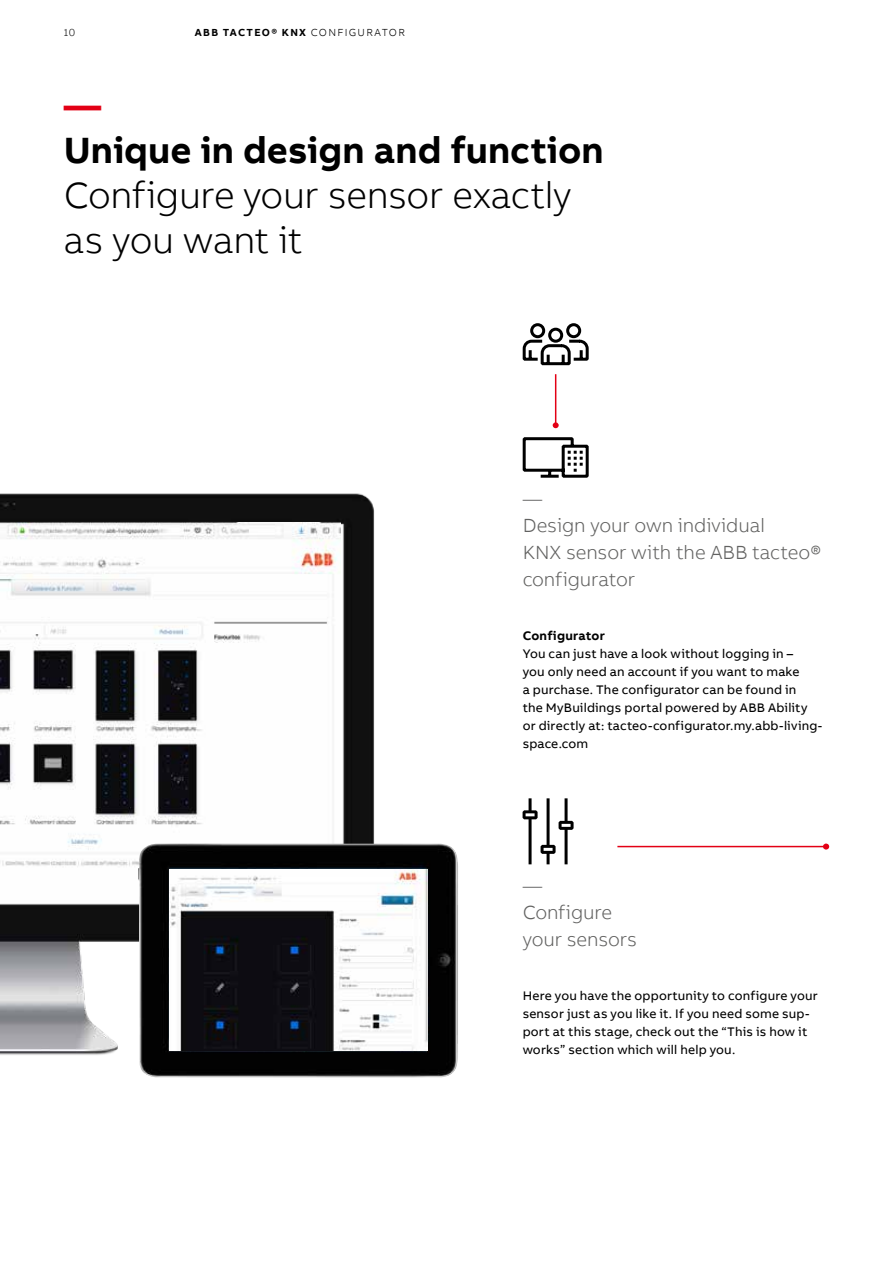
<style>
.page{position:relative;width:893px;height:1263px;background:#fff}
.page>*{position:absolute;margin:0;border:0;box-sizing:border-box;transform-origin:0 0}
.t1{font:300 37.5px/45px "AB Bvoice";letter-spacing:-.01em;color:#000}
.t2{font:700 37.5px "AB Bvoice";color:#000}
.t3{font:700 37.5px "AB Bvoice";color:#e30015}
.t4{font:300 19.5px/27px "AB Bvoice";letter-spacing:-.005em;color:#626261}
.t5{font:12.75px/18px "AB Bvoice";letter-spacing:.015em;color:#000}
.t6{font:700 12.75px "AB Bvoice";letter-spacing:.02em;color:#000}
.t7{font:700 10.5px "AB Bvoice";letter-spacing:.125em;color:#000}
.t8{font:300 10.5px "AB Bvoice";color:#000}
.s1{font-weight:300}
</style>
<div class="page">
<img style="left:0;top:493px;width:415px;height:585px">
<img style="left:0;top:523px;width:340px;height:378px">
<svg style="left:617px;top:843px;width:212px;height:6px"></svg>
<svg style="left:553px;top:374px;width:6px;height:54px"></svg>
<svg style="left:522px;top:323px;width:67px;height:43px"></svg>
<svg style="left:522px;top:437px;width:67px;height:41px"></svg>
<svg style="left:523px;top:798px;width:51px;height:66px"></svg>
<img style="left:138px;top:844px;width:320px;height:233px">
<img style="left:169px;top:869px;width:258px;height:181px">
<p class="t8" style="left:64px;top:26px;width:13px">10</p>
<p class="t7" style="left:195px;top:25px;width:211px">ABB TACTEO® KNX <span class="s1">CONFIGURATOR</span></p>
<h1 class="t3" style="left:64px;top:81px;width:39px">—</h1>
<h1 class="t2" style="left:64px;top:126px;width:541px">Unique in design and function</h1>
<h1 class="t1" style="left:64px;top:173px;width:509px">Configure your sensor exactly as you want it</h1>
<h2 class="t4" style="left:523px;top:485px;width:300px">—<br>Design your own individual<br>KNX sensor with the ABB tacteo® configurator</h2>
<p class="t6" style="left:523px;top:627px;width:84px">Configurator</p>
<p class="t5" style="left:523px;top:645px;width:301px">You can just have a look without logging in –<br>you only need an account if you want to make<br>a purchase. The configurator can be found in<br>the MyBuildings portal powered by ABB Ability or directly at: tacteo-configurator.my.abb-living&shy;space.com</p>
<h2 class="t4" style="left:523px;top:872px;width:116px">—<br>Configure your sensors</h2>
<p class="t5" style="left:523px;top:987px;width:297px">Here you have the opportunity to configure your sensor just as you like it. If you need some sup&shy;port at this stage, check out the “This is how it works” section which will help you.</p>
</div>
